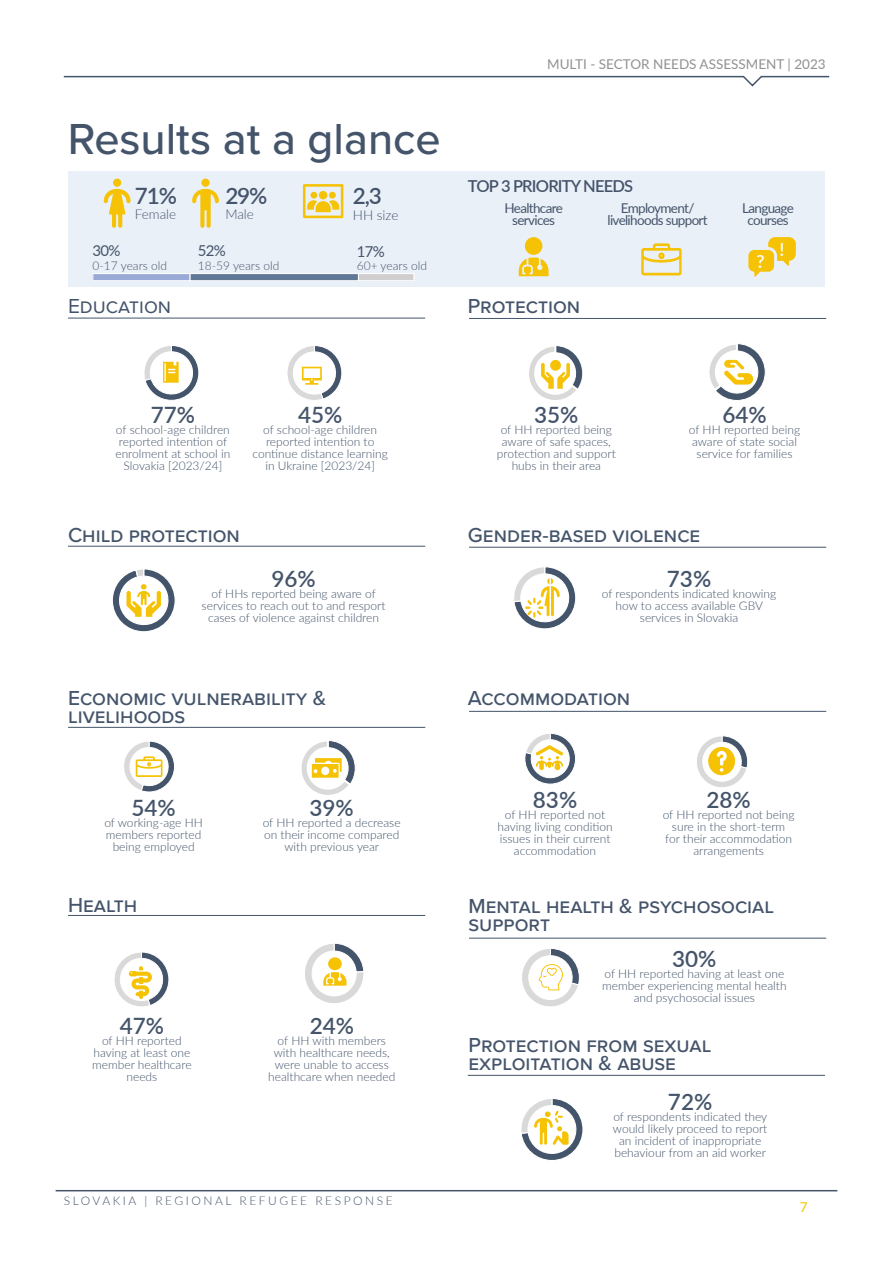
<style>
.page{position:relative;width:893px;height:1263px;background:#fff}
.page>*{position:absolute;margin:0;border:0;box-sizing:border-box;transform-origin:0 0}
.t1{font:500 45px "Proxima Nova";color:#44546a}
.Fig_2{font:600 22.5px "Lato";color:#44546a}
.t2{font:500 21px "Proxima Nova";color:#44546a}
.t3{font:21px "Proxima Nova";color:#44546a}
.Fig_2-2{font:600 18px "Lato";color:#fff}
.Fig_2-3{font:600 16.5px "Lato";letter-spacing:-.05em;color:#44546a}
.Fig_2-4{font:15px "Lato";color:#44546a}
.Fig_2-5{font:13.5px/12px "Lato";letter-spacing:-.05em;color:#44546a;text-align:center}
.t4{font:13.5px "Lato";color:#929192}
.Fig_2-6{font:300 13.5px "Lato";color:#44546a}
.t5{font:13.5px "Lato";color:#f5c205}
.Fig_2-7{font:300 12px/12px "Lato";color:#44546a;text-align:center}
.Fig_2-8{font:300 12px "Lato";letter-spacing:.21em;color:#44546a}
</style>
<div class="page">
<hr style="left:56px;top:1190px;width:781px;height:1px;background:#44546a">
<svg style="left:63px;top:75px;width:767px;height:12px"></svg>
<div style="left:68px;top:171px;width:757px;height:116px;background:#eaf0f8"></div>
<svg style="left:104px;top:189px;width:27px;height:39px"></svg>
<div style="left:113px;top:179px;width:8px;height:8px;background:#f5c205;border-radius:50%"></div>
<svg style="left:192px;top:189px;width:27px;height:39px"></svg>
<div style="left:201px;top:179px;width:9px;height:8px;background:#f5c205;border-radius:50%"></div>
<svg style="left:303px;top:184px;width:40px;height:34px"></svg>
<svg style="left:641px;top:243px;width:41px;height:32px"></svg>
<svg style="left:522px;top:948px;width:58px;height:59px"></svg>
<svg style="left:144px;top:345px;width:55px;height:56px"></svg>
<svg style="left:287px;top:345px;width:55px;height:55px"></svg>
<svg style="left:112px;top:569px;width:63px;height:63px"></svg>
<svg style="left:514px;top:567px;width:62px;height:62px"></svg>
<svg style="left:521px;top:1099px;width:62px;height:61px"></svg>
<svg style="left:305px;top:943px;width:59px;height:60px"></svg>
<div style="left:328px;top:957px;width:14px;height:13px;background:#f5c205;border-radius:50%"></div>
<svg style="left:114px;top:952px;width:55px;height:55px"></svg>
<svg style="left:519px;top:258px;width:30px;height:18px"></svg>
<div style="left:525px;top:237px;width:17px;height:18px;background:#f5c205;border-radius:50%"></div>
<svg style="left:748px;top:237px;width:48px;height:40px"></svg>
<svg style="left:529px;top:345px;width:54px;height:55px"></svg>
<div style="left:550px;top:360px;width:11px;height:11px;background:#f5c205;border-radius:50%"></div>
<svg style="left:709px;top:343px;width:57px;height:58px"></svg>
<svg style="left:525px;top:733px;width:51px;height:51px"></svg>
<svg style="left:697px;top:736px;width:51px;height:51px"></svg>
<svg style="left:124px;top:741px;width:50px;height:51px"></svg>
<svg style="left:301px;top:740px;width:55px;height:55px"></svg>
<hr style="left:68px;top:318px;width:357px;height:1px;background:#44546a">
<hr style="left:469px;top:318px;width:357px;height:1px;background:#44546a">
<hr style="left:68px;top:546px;width:357px;height:1px;background:#44546a">
<hr style="left:469px;top:547px;width:357px;height:1px;background:#44546a">
<hr style="left:68px;top:727px;width:357px;height:1px;background:#44546a">
<hr style="left:469px;top:711px;width:357px;height:1px;background:#44546a">
<hr style="left:68px;top:915px;width:357px;height:1px;background:#44546a">
<hr style="left:469px;top:938px;width:357px;height:1px;background:#44546a">
<hr style="left:468px;top:1075px;width:357px;height:1px;background:#44546a">
<div style="left:93px;top:274px;width:97px;height:7px;background:#98aad5"></div>
<div style="left:93px;top:273px;width:97px;height:8px;border:1px solid #fff"></div>
<div style="left:190px;top:274px;width:168px;height:7px;background:#607796"></div>
<div style="left:190px;top:273px;width:169px;height:8px;border:1px solid #fff"></div>
<div style="left:358px;top:274px;width:56px;height:7px;background:#d0cece"></div>
<div style="left:358px;top:273px;width:56px;height:8px;border:1px solid #fff"></div>
<p class="t1" style="left:68px;top:106px;width:374px">Results at a glance</p>
<p class="Fig_2" style="left:135px;top:179px;width:44px">71%</p>
<p class="Fig_2-6" style="left:135px;top:205px;width:43px">Female</p>
<p class="Fig_2-4" style="left:93px;top:240px;width:29px">30%</p>
<p class="Fig_2-7" style="left:93px;top:259px;width:76px">0-17 years old</p>
<p class="Fig_2" style="left:225px;top:179px;width:44px">29%</p>
<p class="Fig_2-6" style="left:225px;top:205px;width:30px">Male</p>
<p class="Fig_2-4" style="left:198px;top:240px;width:29px">52%</p>
<p class="Fig_2-7" style="left:198px;top:259px;width:83px">18-59 years old</p>
<p class="Fig_2" style="left:353px;top:180px;width:31px">2,3</p>
<p class="Fig_2-6" style="left:353px;top:205px;width:47px">HH size</p>
<p class="Fig_2-4" style="left:357px;top:240px;width:29px">17%</p>
<p class="Fig_2-7" style="left:357px;top:259px;width:72px">60+ years old</p>
<p class="t4" style="left:547px;top:54px;width:280px">MULTI - SECTOR NEEDS ASSESSMENT | 2023</p>
<p class="Fig_2-3" style="left:468px;top:174px;width:167px">TOP 3 PRIORITY NEEDS</p>
<p class="Fig_2-5" style="left:504px;top:202px;width:60px">Healthcare services</p>
<p class="Fig_2-5" style="left:607px;top:202px;width:102px">Employment/ livelihoods support</p>
<p class="Fig_2-5" style="left:742px;top:202px;width:53px">Language courses</p>
<p class="Fig_2-2" style="left:756px;top:248px;width:10px">?</p>
<p class="Fig_2-2" style="left:779px;top:236px;width:6px">!</p>
<p class="t3" style="left:68px;top:290px;width:105px">Education</p>
<p class="t2" style="left:468px;top:290px;width:114px">Protection</p>
<p class="Fig_2" style="left:151px;top:398px;width:46px">77%</p>
<p class="Fig_2-7" style="left:115px;top:423px;width:116px">of school-age children reported intention of enrolment at school in<br>Slovakia [2023/24]</p>
<p class="Fig_2" style="left:298px;top:398px;width:46px">45%</p>
<p class="Fig_2-7" style="left:252px;top:423px;width:137px">of school-age children reported intention to continue distance learning in Ukraine [2023/24]</p>
<p class="Fig_2" style="left:534px;top:398px;width:46px">35%</p>
<p class="Fig_2-7" style="left:497px;top:423px;width:120px">of HH reported being aware of safe spaces, protection and support hubs in their area</p>
<p class="Fig_2" style="left:722px;top:398px;width:46px">64%</p>
<p class="Fig_2-7" style="left:689px;top:423px;width:113px">of HH reported being aware of state social service for families</p>
<p class="t2" style="left:68px;top:520px;width:173px">Child protection</p>
<p class="t2" style="left:468px;top:520px;width:234px">Gender-based violence</p>
<p class="Fig_2" style="left:271px;top:562px;width:46px">96%</p>
<p class="Fig_2-7" style="left:202px;top:587px;width:185px">of HHs reported being aware of services to reach out to and resport cases of violence against children</p>
<p class="t2" style="left:68px;top:683px;width:260px">Economic vulnerability &amp;</p>
<p class="t2" style="left:68px;top:701px;width:119px">livelihoods</p>
<p class="Fig_2" style="left:131px;top:791px;width:46px">54%</p>
<p class="Fig_2-7" style="left:104px;top:816px;width:100px">of working-age HH members reported being employed</p>
<p class="t2" style="left:68px;top:889px;width:71px">Health</p>
<p class="Fig_2" style="left:120px;top:1010px;width:46px">47%</p>
<p class="Fig_2-7" style="left:92px;top:1034px;width:101px">of HH reported having at least one member healthcare needs</p>
<p class="Fig_2" style="left:310px;top:791px;width:46px">39%</p>
<p class="Fig_2-7" style="left:263px;top:816px;width:139px">of HH reported a decrease on their income compared with previous year</p>
<p class="Fig_2" style="left:310px;top:1010px;width:46px">24%</p>
<p class="Fig_2-7" style="left:268px;top:1034px;width:129px">of HH with members with healthcare needs, were unable to access healthcare when needed</p>
<p class="Fig_2-8" style="left:64px;top:1192px;width:330px">SLOVAKIA | REGIONAL REFUGEE RESPONSE</p>
<p class="Fig_2" style="left:667px;top:562px;width:46px">73%</p>
<p class="Fig_2-7" style="left:602px;top:587px;width:176px">of respondents indicated knowing how to access available GBV services in Slovakia</p>
<p class="t2" style="left:468px;top:683px;width:164px">Accommodation</p>
<p class="Fig_2" style="left:533px;top:783px;width:46px">83%</p>
<p class="Fig_2-7" style="left:497px;top:808px;width:117px">of HH reported not having living condition issues in their current accommodation</p>
<p class="Fig_2" style="left:706px;top:783px;width:46px">28%</p>
<p class="Fig_2-7" style="left:663px;top:808px;width:133px">of HH reported not being sure in the short-term<br>for their accommodation arrangements</p>
<p class="t2" style="left:468px;top:890px;width:307px">Mental health &amp; psychosocial</p>
<p class="t2" style="left:468px;top:908px;width:83px">support</p>
<p class="Fig_2" style="left:672px;top:942px;width:46px">30%</p>
<p class="Fig_2-7" style="left:602px;top:967px;width:186px">of HH reported having at least one member experiencing mental health and psychosocial issues</p>
<p class="t2" style="left:468px;top:1029px;width:244px">Protection from sexual</p>
<p class="t2" style="left:468px;top:1047px;width:209px">exploitation &amp; abuse</p>
<p class="Fig_2" style="left:668px;top:1086px;width:46px">72%</p>
<p class="Fig_2-7" style="left:613px;top:1110px;width:156px">of respondents indicated they would likely proceed to report an incident of inappropriate behaviour from an aid worker</p>
<p class="t5" style="left:800px;top:1198px;width:9px">7</p>
</div>
